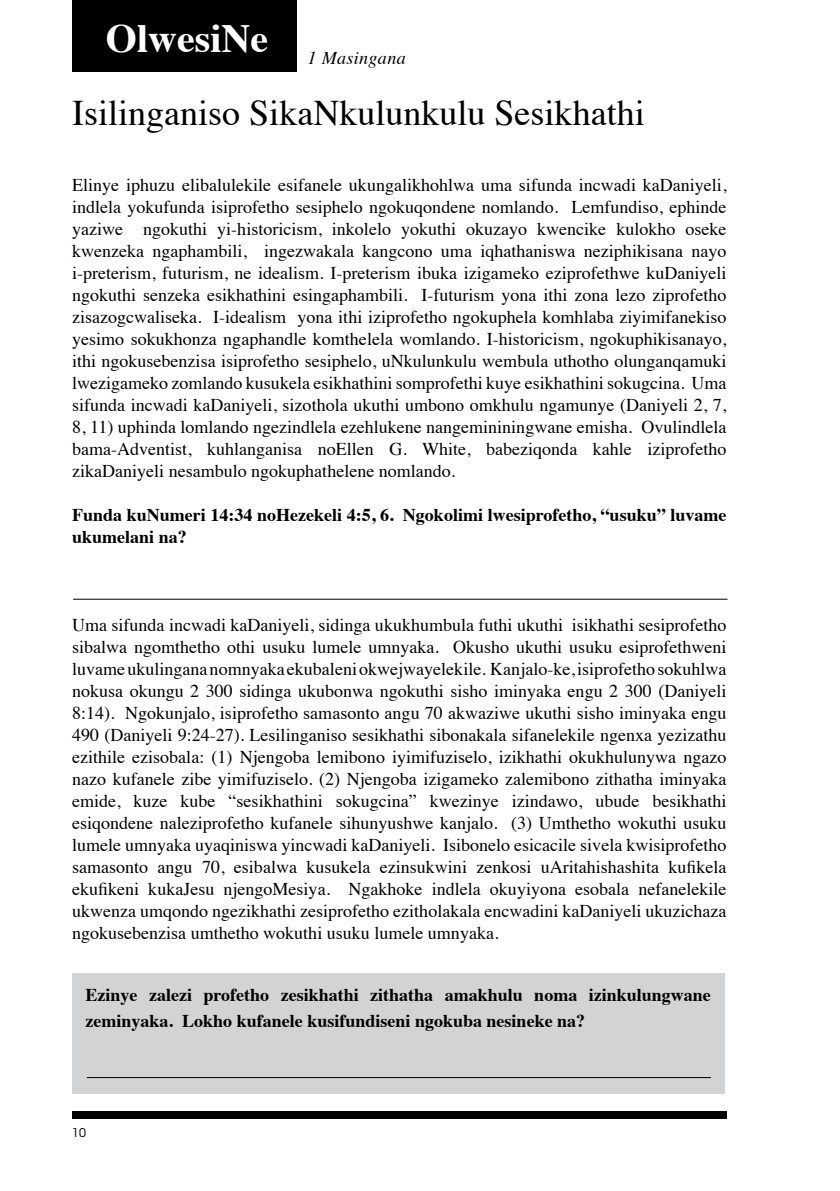
<style>
.page{position:relative;width:840px;height:1191px;background:#fff}
.page>*{position:absolute;margin:0;border:0;box-sizing:border-box;transform-origin:0 0}
.t1{font:700 40px "Times";color:#fff}
.t2{font:36px "Times";color:#000}
.t3{font:18px/22px "Times";color:#000;text-align:justify}
.t4{font:700 18px/22px "Times";color:#000}
.t5{font:italic 18px "Times";letter-spacing:.02em;color:#000}
.t6{font:12px "ITC Avant Garde Std";color:#000}
</style>
<div class="page">
<div style="left:72px;top:1111px;width:654px;height:8px;background:#000"></div>
<div style="left:72px;top:0;width:225px;height:71px;background:#000"></div>
<hr style="left:73px;top:598px;width:654px;height:1px;background:#000">
<div style="left:72px;top:972px;width:652px;height:121px;background:#d1d3d4"></div>
<hr style="left:87px;top:1077px;width:623px;height:1px;background:#000">
<h1 class="t1" style="left:106px;top:0;width:164px">OlwesiNe</h1>
<p class="t5" style="left:307px;top:42px;width:100px">1 Masingana</p>
<h2 class="t2" style="left:72px;top:80px;width:574px">Isilinganiso SikaNkulunkulu Sesikhathi</h2>
<p class="t3" style="left:72px;top:173px;width:655px">Elinye iphuzu elibalulekile esifanele ukungalikhohlwa uma sifunda incwadi kaDaniyeli, indlela yokufunda isiprofetho sesiphelo ngokuqondene nomlando. Lemfundiso, ephinde yaziwe ngokuthi yi-historicism, inkolelo yokuthi okuzayo kwencike kulokho oseke kwenzeka ngaphambili, ingezwakala kangcono uma iqhathaniswa neziphikisana nayo i-preterism, futurism, ne idealism. I-preterism ibuka izigameko eziprofethwe kuDaniyeli ngokuthi senzeka esikhathini esingaphambili. I-futurism yona ithi zona lezo ziprofetho zisazogcwaliseka. I-idealism yona ithi iziprofetho ngokuphela komhlaba ziyimifanekiso yesimo sokukhonza ngaphandle komthelela womlando. I-historicism, ngokuphikisanayo, ithi ngokusebenzisa isiprofetho sesiphelo, uNkulunkulu wembula uthotho olunganqamuki lwezigameko zomlando kusukela esikhathini somprofethi kuye esikhathini sokugcina. Uma sifunda incwadi kaDaniyeli, sizothola ukuthi umbono omkhulu ngamunye (Daniyeli 2, 7, 8, 11) uphinda lomlando ngezindlela ezehlukene nangemininingwane emisha. Ovulindlela bama-Adventist, kuhlanganisa noEllen G. White, babeziqonda kahle iziprofetho zikaDaniyeli nesambulo ngokuphathelene nomlando.</p>
<p class="t4" style="left:72px;top:502px;width:655px">Funda kuNumeri 14:34 noHezekeli 4:5, 6. Ngokolimi lwesiprofetho, “usuku” luvame ukumelani na?</p>
<p class="t3" style="left:72px;top:613px;width:655px">Uma sifunda incwadi kaDaniyeli, sidinga ukukhumbula futhi ukuthi isikhathi sesiprofetho sibalwa ngomthetho othi usuku lumele umnyaka. Okusho ukuthi usuku esiprofethweni luvame ukulingana nomnyaka ekubaleni okwejwayelekile. Kanjalo-ke, isiprofetho sokuhlwa nokusa okungu 2 300 sidinga ukubonwa ngokuthi sisho iminyaka engu 2 300 (Daniyeli 8:14). Ngokunjalo, isiprofetho samasonto angu 70 akwaziwe ukuthi sisho iminyaka engu 490 (Daniyeli 9:24-27). Lesilinganiso sesikhathi sibonakala sifanelekile ngenxa yezizathu ezithile ezisobala: (1) Njengoba lemibono iyimifuziselo, izikhathi okukhulunywa ngazo nazo kufanele zibe yimifuziselo. (2) Njengoba izigameko zalemibono zithatha iminyaka emide, kuze kube “sesikhathini sokugcina” kwezinye izindawo, ubude besikhathi esiqondene naleziprofetho kufanele sihunyushwe kanjalo. (3) Umthetho wokuthi usuku lumele umnyaka uyaqiniswa yincwadi kaDaniyeli. Isibonelo esicacile sivela kwisiprofetho samasonto angu 70, esibalwa kusukela ezinsukwini zenkosi uAritahishashita kufikela ekufikeni kukaJesu njengoMesiya. Ngakhoke indlela okuyiyona esobala nefanelekile ukwenza umqondo ngezikhathi zesiprofetho ezitholakala encwadini kaDaniyeli ukuzichaza ngokusebenzisa umthetho wokuthi usuku lumele umnyaka.</p>
<p class="t4" style="left:85px;top:980px;width:626px;line-height:26px">Ezinye zalezi profetho zesikhathi zithatha amakhulu noma izinkulungwane zeminyaka. Lokho kufanele kusifundiseni ngokuba nesineke na?</p>
<p class="t6" style="left:72px;top:1125px;width:15px">10</p>
</div>
